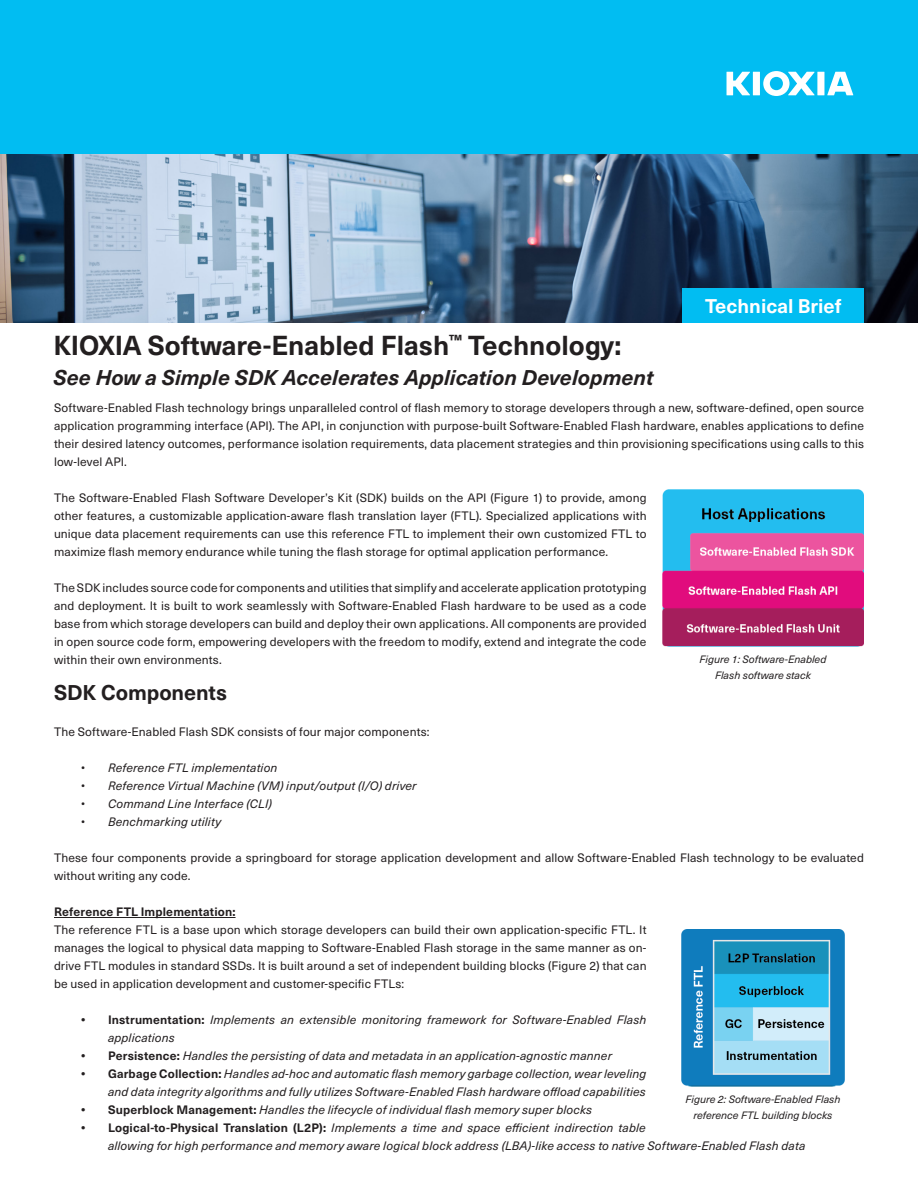
<style>
.page{position:relative;width:918px;height:1188px;background:#fff}
.page>*{position:absolute;margin:0;border:0;box-sizing:border-box;transform-origin:0 0}
.t1{font:700 27px "Neue Haas Unica W1 G";color:#231f20}
.t2{font:italic 700 21px "Neue Haas Unica W1 G";color:#231f20}
.t3{font:700 21px "Neue Haas Unica W1 G";letter-spacing:-.005em;color:#231f20}
.t4{font:700 19.5px "Neue Haas Unica W1 G";color:#fff}
.t5{font:12px/18px "Neue Haas Unica W1 G";letter-spacing:.01em;color:#231f20;text-align:justify}
.t6{font:italic 12px/18px "Neue Haas Unica W1 G";letter-spacing:.015em;color:#231f20}
.t7{font:700 12px "Neue Haas Unica W1 G";letter-spacing:.01em;color:#231f20}
.t8{font:italic 10.5px/16.5px "Neue Haas Unica W1 G";color:#231f20;text-align:center}
.s1{font-weight:700;font-style:normal}
</style>
<div class="page">
<img style="left:0;top:154px;width:918px;height:169px">
<div style="left:0;top:0;width:918px;height:154px;background:#01bdf2"></div>
<svg style="left:727px;top:71px;width:126px;height:25px"></svg>
<hr style="left:54px;top:917px;width:182px;height:1px;background:#231f20">
<div style="left:683px;top:288px;width:181px;height:35px;background:#01bdf2"></div>
<img style="left:663px;top:490px;width:201px;height:157px">
<img style="left:682px;top:930px;width:163px;height:156px">
<p class="t4" style="left:705px;top:291px;width:138px">Technical Brief</p>
<p class="t1" style="left:53px;top:325px;width:569px">KIOXIA Software-Enabled Flash<sup>™</sup> Technology:</p>
<p class="t2" style="left:53px;top:362px;width:602px">See How a Simple SDK Accelerates Application Development</p>
<p class="t5" style="left:54px;top:398px;width:812px">Software-Enabled Flash technology brings unparalleled control of flash memory to storage developers through a new, software-defined, open source application programming interface (API). The API, in conjunction with purpose-built Software-Enabled Flash hardware, enables applications to define their desired latency outcomes, performance isolation requirements, data placement strategies and thin provisioning specifications using calls to this low-level API.</p>
<p class="t5" style="left:54px;top:488px;width:594px">The Software-Enabled Flash Software Developer’s Kit (SDK) builds on the API (Figure 1) to provide, among other features, a customizable application-aware flash translation layer (FTL). Specialized applications with unique data placement requirements can use this reference FTL to implement their own customized FTL to maximize flash memory endurance while tuning the flash storage for optimal application performance.</p>
<p class="t5" style="left:54px;top:578px;width:594px">The SDK includes source code for components and utilities that simplify and accelerate application prototyping and deployment. It is built to work seamlessly with Software-Enabled Flash hardware to be used as a code base from which storage developers can build and deploy their own applications. All components are provided in open source code form, empowering developers with the freedom to modify, extend and integrate the code within their own environments.</p>
<p class="t3" style="left:54px;top:677px;width:175px">SDK Components</p>
<p class="t5" style="left:54px;top:722px;width:377px">The Software-Enabled Flash SDK consists of four major components:</p>
<p class="t6" style="left:81px;top:758px;width:198px">• Reference FTL implementation</p>
<p class="t6" style="left:81px;top:776px;width:337px">• Reference Virtual Machine (VM) input/output (I/O) driver</p>
<p class="t6" style="left:81px;top:794px;width:192px">• Command Line Interface (CLI)</p>
<p class="t6" style="left:81px;top:812px;width:142px">• Benchmarking utility</p>
<p class="t5" style="left:54px;top:848px;width:812px">These four components provide a springboard for storage application development and allow Software-Enabled Flash technology to be evaluated without writing any code.</p>
<p class="t7" style="left:54px;top:903px;width:183px">Reference FTL Implementation:</p>
<p class="t5" style="left:54px;top:920px;width:594px">The reference FTL is a base upon which storage developers can build their own application-specific FTL. It manages the logical to physical data mapping to Software-Enabled Flash storage in the same manner as on&shy;drive FTL modules in standard SSDs. It is built around a set of independent building blocks (Figure 2) that can be used in application development and customer-specific FTLs:</p>
<p class="t6" style="left:108px;top:1010px;width:540px;text-indent:-27px"><span class="s1">• Instrumentation:</span> Implements an extensible monitoring framework for Software-Enabled Flash applications</p>
<p class="t6" style="left:81px;top:1046px;width:533px"><span class="s1">• Persistence:</span> Handles the persisting of data and metadata in an application-agnostic manner</p>
<p class="t6" style="left:81px;top:1064px;width:567px;text-align:right"><span class="s1">• Garbage Collection:</span> Handles ad-hoc and automatic flash memory garbage collection, wear leveling and data integrity algorithms and fully utilizes Software-Enabled Flash hardware offload capabilities</p>
<p class="t6" style="left:81px;top:1100px;width:513px"><span class="s1">• Superblock Management:</span> Handles the lifecycle of individual flash memory super blocks</p>
<p class="t6" style="left:108px;top:1118px;width:699px;text-indent:-27px"><span class="s1">• Logical-to-Physical Translation (L2P):</span> Implements a time and space efficient indirection table<br>allowing for high performance and memory aware logical block address (LBA)-like access to native Software-Enabled Flash data</p>
<p class="t8" style="left:699px;top:650px;width:129px">Figure 1: Software-Enabled<br>Flash software stack</p>
<p class="t8" style="left:686px;top:1090px;width:156px">Figure 2: Software-Enabled Flash reference FTL building blocks</p>
</div>
